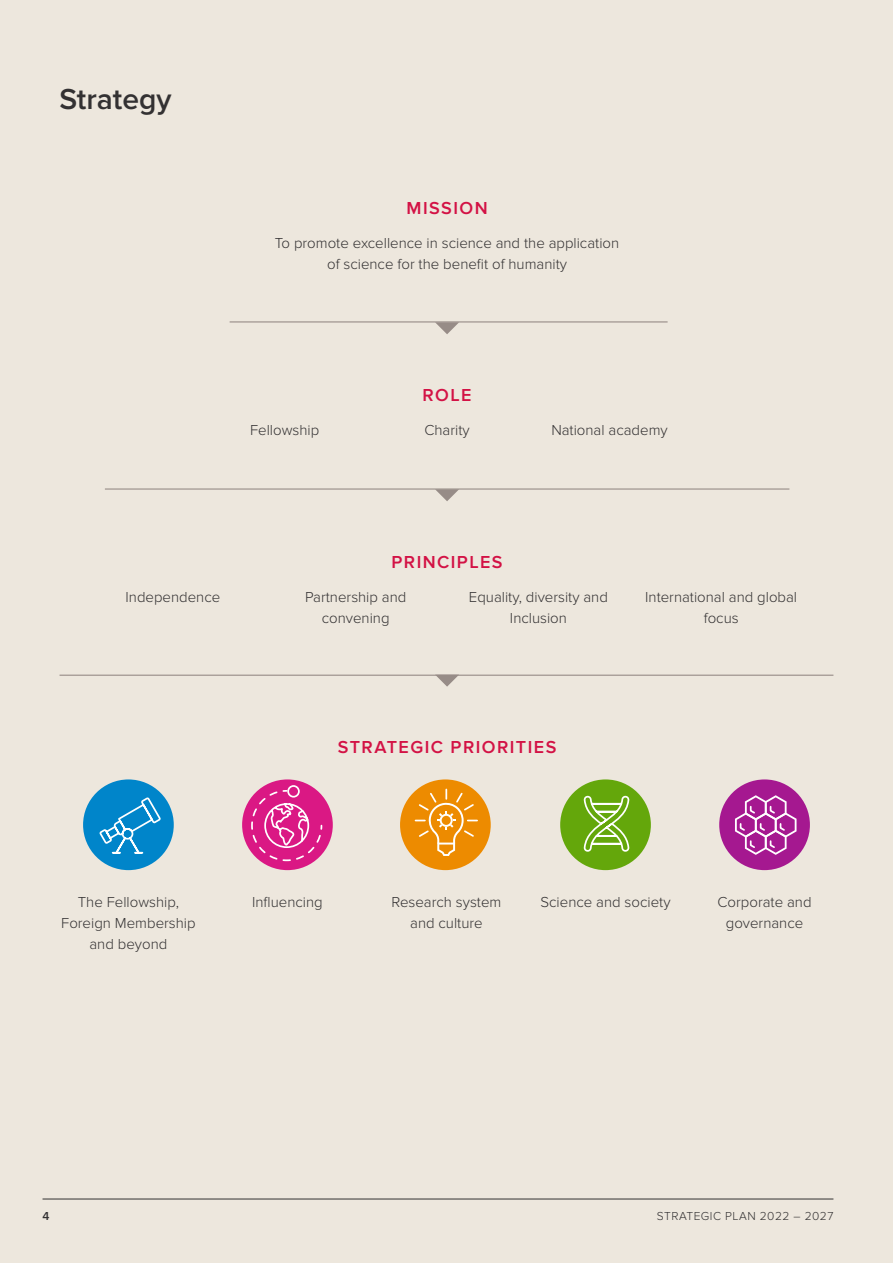
<style>
.page{position:relative;width:893px;height:1263px;background:#ede7dd}
.page>*{position:absolute;margin:0;border:0;box-sizing:border-box;transform-origin:0 0}
.Heading_1{font:600 30px "Proxima Nova";color:#333132}
.Body_copy{font:600 18px "Proxima Nova";letter-spacing:.08em;color:#d31245}
.Body_copy-2{font:300 15px/21px "Proxima Nova";color:#333132;text-align:center}
.t1{font:300 12px "Proxima Nova";letter-spacing:.04em;color:#333132}
.t2{font:600 12px "Proxima Nova";color:#333132}
</style>
<div class="page">
<hr style="left:230px;top:321px;width:438px;height:1px;background:#978c87">
<hr style="left:60px;top:675px;width:773px;height:1px;background:#978c87">
<hr style="left:105px;top:488px;width:684px;height:2px;background:#978c87">
<svg style="left:435px;top:322px;width:24px;height:12px"></svg>
<svg style="left:435px;top:489px;width:24px;height:12px"></svg>
<svg style="left:435px;top:675px;width:24px;height:12px"></svg>
<div style="left:83px;top:779px;width:91px;height:91px;background:#0085ca;border-radius:50%"></div>
<svg style="left:99px;top:797px;width:62px;height:57px"></svg>
<div style="left:242px;top:779px;width:91px;height:91px;background:#da1884;border-radius:50%"></div>
<div style="left:287px;top:785px;width:13px;height:12px;border:2px solid #fff;border-radius:50%"></div>
<svg style="left:250px;top:789px;width:73px;height:73px"></svg>
<div style="left:560px;top:779px;width:91px;height:91px;background:#64a70b;border-radius:50%"></div>
<svg style="left:583px;top:795px;width:47px;height:57px"></svg>
<div style="left:719px;top:779px;width:91px;height:91px;background:#a51890;border-radius:50%"></div>
<svg style="left:735px;top:795px;width:61px;height:60px"></svg>
<div style="left:400px;top:779px;width:91px;height:91px;background:#ed8b00;border-radius:50%"></div>
<svg style="left:415px;top:789px;width:62px;height:67px"></svg>
<hr style="left:43px;top:1199px;width:790px;height:1px;background:#333132">
<p class="Heading_1" style="left:60px;top:81px;width:114px">Strategy</p>
<p class="Body_copy" style="left:406px;top:198px;width:83px">MISSION</p>
<p class="Body_copy-2" style="left:275px;top:232px;width:346px">To promote excellence in science and the application of science for the benefit of humanity</p>
<p class="Body_copy" style="left:423px;top:385px;width:51px">ROLE</p>
<p class="Body_copy-2" style="left:250px;top:420px;width:71px">Fellowship</p>
<p class="Body_copy-2" style="left:424px;top:420px;width:47px">Charity</p>
<p class="Body_copy-2" style="left:551px;top:420px;width:118px">National academy</p>
<p class="Body_copy" style="left:392px;top:552px;width:113px">PRINCIPLES</p>
<p class="Body_copy-2" style="left:126px;top:587px;width:96px">Independence</p>
<p class="Body_copy-2" style="left:305px;top:587px;width:103px">Partnership and convening</p>
<p class="Body_copy-2" style="left:469px;top:587px;width:140px">Equality, diversity and<br>Inclusion</p>
<p class="Body_copy-2" style="left:645px;top:587px;width:153px">International and global focus</p>
<p class="Body_copy" style="left:338px;top:737px;width:220px">STRATEGIC PRIORITIES</p>
<p class="Body_copy-2" style="left:61px;top:891px;width:136px">The Fellowship,<br>Foreign Membership and beyond</p>
<p class="Body_copy-2" style="left:252px;top:891px;width:72px">Influencing</p>
<p class="Body_copy-2" style="left:392px;top:891px;width:111px">Research system and culture</p>
<p class="Body_copy-2" style="left:540px;top:891px;width:132px">Science and society</p>
<p class="Body_copy-2" style="left:717px;top:891px;width:96px">Corporate and governance</p>
<p class="t2" style="left:43px;top:1209px;width:8px">4</p>
<p class="t1" style="left:657px;top:1209px;width:178px">STRATEGIC PLAN 2022 – 2027</p>
</div>
